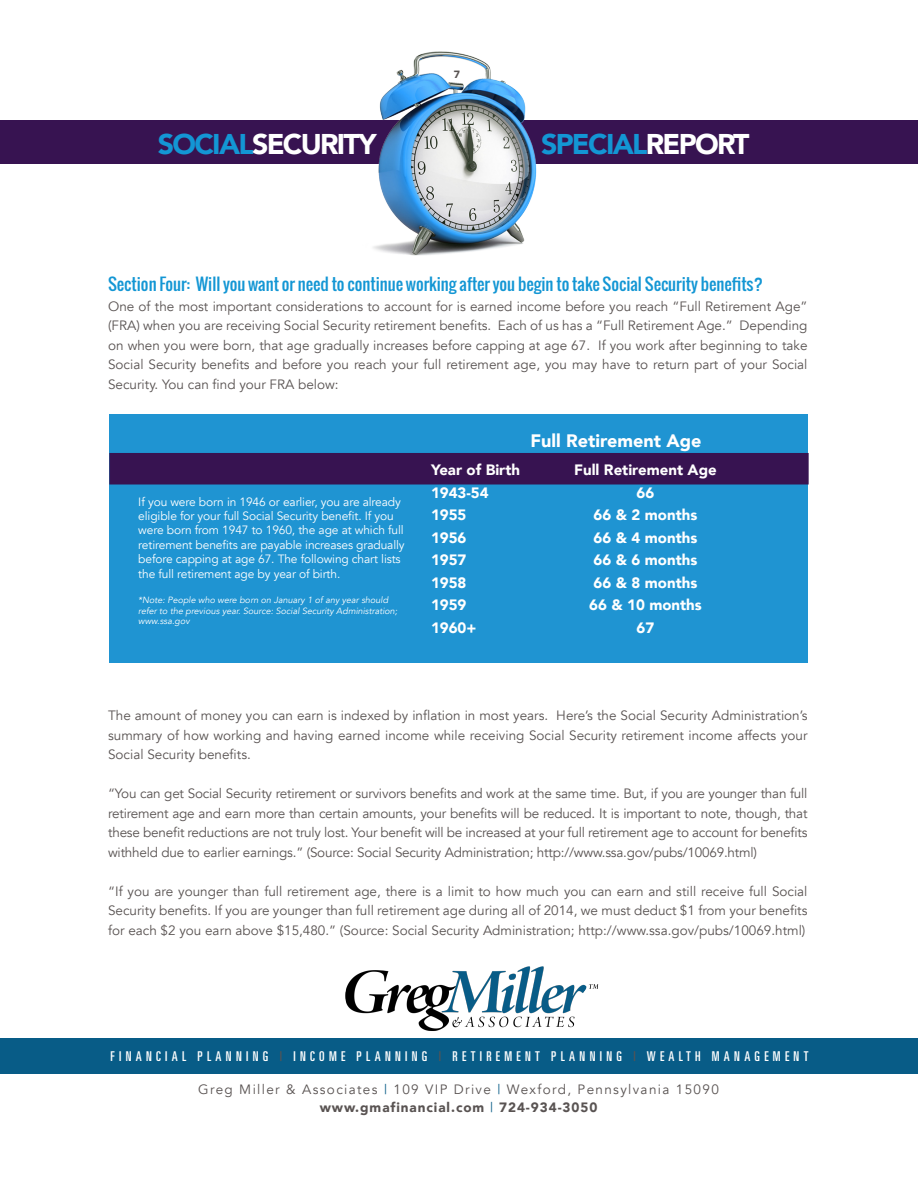
<style>
.page{position:relative;width:918px;height:1188px;background:#fff}
.page>*{position:absolute;margin:0;border:0;box-sizing:border-box;transform-origin:0 0}
.t1{font:900 28.5px "Avenir";letter-spacing:-.06em;color:#fff}
.t2{font:900 28.5px "Avenir";letter-spacing:-.06em;color:#1396d4}
.t3{font:900 18px "Avenir";color:#fff}
.Tucker_Paragraph_Hea{font:16.5px "Oswald";color:#1396d4}
.t4{font:900 15px "Avenir";color:#fff}
.Tucker_Body_Copy{font:13.5px/19.5px "Avenir";color:#595352;text-align:justify}
.Tucker_Body_Copy-2{font:13.5px/18px "Avenir";letter-spacing:.1em;color:#595352;text-align:center}
.t5{font:ultra-condensed 13.5px "Univers LT Std";letter-spacing:.32em;color:#fff}
.t6{font:12px/14.4px "Avenir";letter-spacing:-.01em;color:#fff}
.t7{font:900 10.5px "Avenir";color:#595352}
.t8{font:italic 9px/10.8px "Avenir";color:#fff}
.s1{color:#1396d4}
.s2{color:#fff}
.s3{color:#595352}
.s4{color:#085c87}
.s5{font-weight:900}
</style>
<div class="page">
<img style="left:345px;top:966px;width:254px;height:65px">
<div style="left:0;top:120px;width:918px;height:44px;background:#371351"></div>
<div style="left:0;top:1038px;width:918px;height:36px;background:#085c87"></div>
<img style="left:373px;top:51px;width:164px;height:205px">
<div style="left:109px;top:415px;width:699px;height:248px;background:#1f94d2"></div>
<div style="left:109px;top:453px;width:700px;height:32px;background:#371351;border:2px solid #371351"></div>
<p class="t7" style="left:454px;top:65px;width:8px">7</p>
<h1 class="t1" style="left:158px;top:119px;width:220px"><span class="s1">SOCIAL</span>SECURITY</h1>
<h1 class="t2" style="left:541px;top:119px;width:210px">SPECIAL<span class="s2">REPORT</span></h1>
<p class="Tucker_Paragraph_Hea" style="left:108px;top:272px;width:656px">Section Four: Will you want or need to continue working after you begin to take Social Security benefits?</p>
<p class="Tucker_Body_Copy" style="left:108px;top:296px;width:701px">One of the most important considerations to account for is earned income before you reach “Full Retirement Age” (FRA) when you are receiving Social Security retirement benefits. Each of us has a “Full Retirement Age.” Depending on when you were born, that age gradually increases before capping at age 67. If you work after beginning to take Social Security benefits and before you reach your full retirement age, you may have to return part of your Social Security. You can find your FRA below:</p>
<p class="t6" style="left:138px;top:494px;width:268px">If you were born in 1946 or earlier, you are already eligible for your full Social Security benefit. If you were born from 1947 to 1960, the age at which full retirement benefits are payable increases gradually before capping at age 67. The following chart lists the full retirement age by year of birth.</p>
<p class="t8" style="left:138px;top:594px;width:261px">*Note: People who were born on January 1 of any year should refer to the previous year. Source: Social Security Administration;</p>
<p class="t8" style="left:138px;top:616px;width:53px">www.ssa.gov</p>
<p class="t3" style="left:530px;top:426px;width:173px">Full Retirement Age</p>
<p class="t4" style="left:431px;top:457px;width:91px">Year of Birth</p>
<p class="t4" style="left:574px;top:457px;width:144px">Full Retirement Age</p>
<p class="t4" style="left:431px;top:480px;width:59px">1943-54</p>
<p class="t4" style="left:637px;top:480px;width:19px">66</p>
<p class="t4" style="left:431px;top:502px;width:37px">1955</p>
<p class="t4" style="left:594px;top:502px;width:105px">66 &amp; 2 months</p>
<p class="t4" style="left:431px;top:525px;width:37px">1956</p>
<p class="t4" style="left:594px;top:525px;width:105px">66 &amp; 4 months</p>
<p class="t4" style="left:431px;top:547px;width:37px">1957</p>
<p class="t4" style="left:594px;top:547px;width:105px">66 &amp; 6 months</p>
<p class="t4" style="left:431px;top:570px;width:37px">1958</p>
<p class="t4" style="left:594px;top:570px;width:105px">66 &amp; 8 months</p>
<p class="t4" style="left:431px;top:592px;width:37px">1959</p>
<p class="t4" style="left:589px;top:592px;width:114px">66 &amp; 10 months</p>
<p class="t4" style="left:431px;top:615px;width:47px">1960+</p>
<p class="t4" style="left:637px;top:615px;width:19px">67</p>
<p class="Tucker_Body_Copy" style="left:108px;top:706px;width:701px">The amount of money you can earn is indexed by inflation in most years. Here’s the Social Security Administration’s summary of how working and having earned income while receiving Social Security retirement income affects your Social Security benefits.</p>
<p class="Tucker_Body_Copy" style="left:108px;top:784px;width:701px">“You can get Social Security retirement or survivors benefits and work at the same time. But, if you are younger than full retirement age and earn more than certain amounts, your benefits will be reduced. It is important to note, though, that these benefit reductions are not truly lost. Your benefit will be increased at your full retirement age to account for benefits withheld due to earlier earnings.” (Source: Social Security Administration; http://www.ssa.gov/pubs/10069.html)</p>
<p class="Tucker_Body_Copy" style="left:108px;top:881px;width:701px">“If you are younger than full retirement age, there is a limit to how much you can earn and still receive full Social Security benefits. If you are younger than full retirement age during all of 2014, we must deduct $1 from your benefits for each $2 you earn above $15,480.” (Source: Social Security Administration; http://www.ssa.gov/pubs/10069.html)</p>
<p class="t5" style="left:111px;top:1048px;width:699px">FINANCIAL PLANNING <span class="s3">|</span> INCOME PLANNING <span class="s3">|</span> RETIREMENT PLANNING <span class="s3">|</span> WEALTH MANAGEMENT</p>
<p class="Tucker_Body_Copy-2" style="left:198px;top:1081px;width:522px">Greg Miller &amp; Associates <span class="s4">|</span> 109 VIP Drive <span class="s4">|</span> Wexford, Pennsylvania 15090 <span class="s5">www.gmafinancial.com</span> <span class="s4">|</span> <span class="s5">724-934-3050</span></p>
</div>
